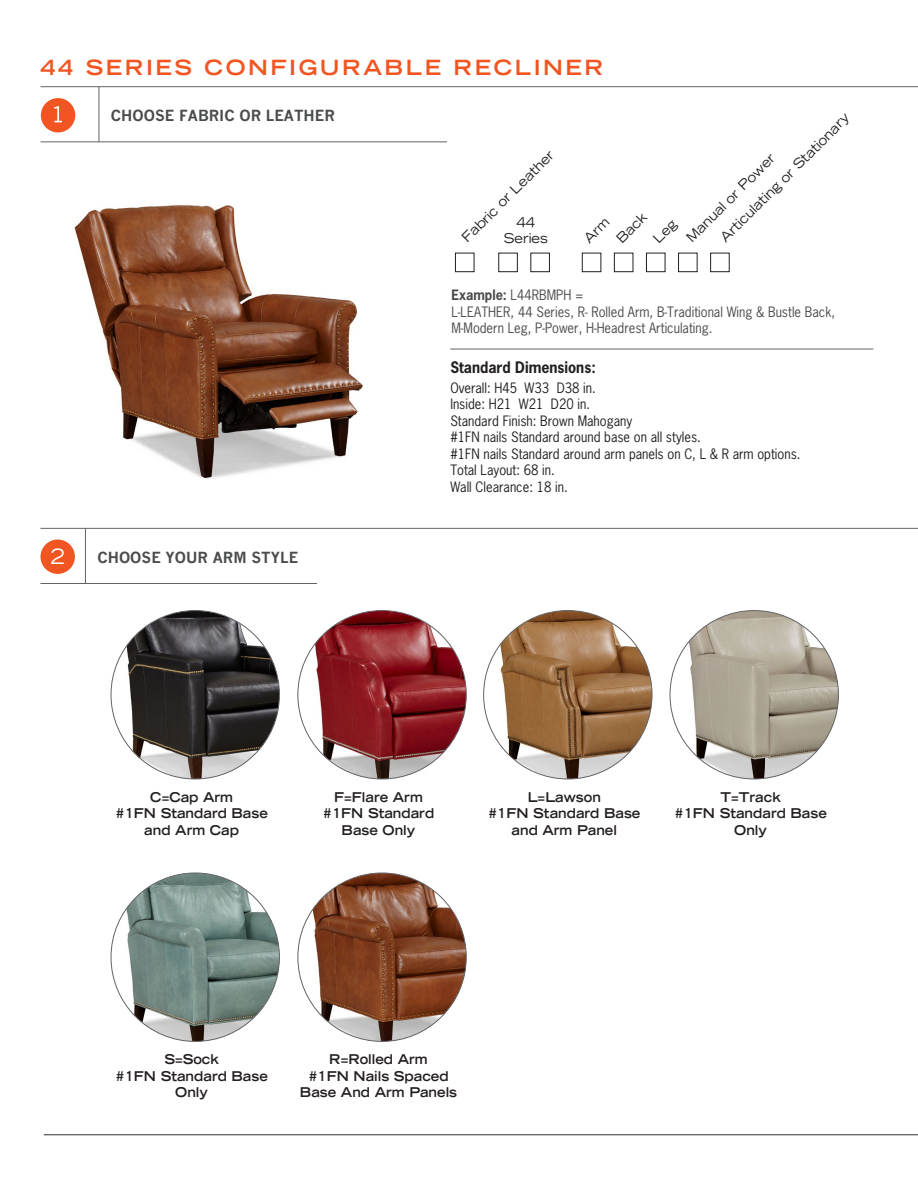
<style>
.page{position:relative;width:918px;height:1188px;background:#fff}
.page>*{position:absolute;margin:0;border:0;box-sizing:border-box;transform-origin:0 0}
.t1{font:700 expanded 21px "Trade Gothic LH";letter-spacing:.12em;color:#f15622}
.t2{font:expanded 21px "Trade Gothic LH";color:#fff;scale:.95 1}
.t3{font:700 15px "News Gothic";color:#4b4c4d}
.t4{font:700 15px "News Gothic";color:#231f20;scale:.95 1}
.t5{font:700 expanded 13.5px/16.5px "Trade Gothic LH";color:#231f20;text-align:center;scale:.95 1}
.t6{font:13.5px "News Gothic";color:#231f20;scale:.95 1}
.t7{font:13.5px/16.5px "News Gothic";color:#4b4c4d;scale:.95 1}
.t8{font:expanded 13.5px "Trade Gothic LH";color:#231f20;scale:.95 1}
.s1{font-weight:700}
</style>
<div class="page">
<hr style="left:44px;top:1134px;width:874px;height:1px;background:#636366">
<img style="left:484px;top:611px;width:168px;height:168px;border-radius:84px">
<img style="left:670px;top:611px;width:168px;height:168px;border-radius:84px">
<hr style="left:41px;top:86px;width:877px;height:1px;background:#636366">
<hr style="left:99px;top:87px;width:1px;height:55px;background:#636366">
<hr style="left:40px;top:142px;width:407px;height:1px;background:#636366">
<div style="left:41px;top:98px;width:34px;height:35px;background:#f15622;border-radius:50%"></div>
<svg style="left:54px;top:106px;width:8px;height:16px"></svg>
<hr style="left:40px;top:528px;width:878px;height:1px;background:#636366">
<hr style="left:85px;top:528px;width:1px;height:55px;background:#636366">
<div style="left:40px;top:540px;width:35px;height:34px;background:#f15622;border-radius:50%"></div>
<hr style="left:40px;top:583px;width:277px;height:1px;background:#636366">
<div style="left:455px;top:253px;width:19px;height:19px;border:1px solid #231f20"></div>
<div style="left:498px;top:253px;width:20px;height:19px;border:1px solid #231f20"></div>
<div style="left:530px;top:253px;width:20px;height:19px;border:1px solid #231f20"></div>
<div style="left:582px;top:253px;width:19px;height:19px;border:1px solid #231f20"></div>
<div style="left:614px;top:253px;width:19px;height:19px;border:1px solid #231f20"></div>
<div style="left:646px;top:253px;width:19px;height:19px;border:1px solid #231f20"></div>
<div style="left:678px;top:253px;width:20px;height:19px;border:1px solid #231f20"></div>
<div style="left:710px;top:253px;width:20px;height:19px;border:1px solid #231f20"></div>
<hr style="left:450px;top:349px;width:423px;height:1px;background:#636366">
<img style="left:111px;top:611px;width:168px;height:168px;border-radius:84px">
<img style="left:111px;top:873px;width:168px;height:168px;border-radius:84px">
<img style="left:298px;top:611px;width:168px;height:168px;border-radius:84px">
<img style="left:298px;top:873px;width:168px;height:168px;border-radius:84px">
<img style="left:74px;top:205px;width:289px;height:274px">
<p class="t1" style="left:40px;top:53px;width:564px">44 SERIES CONFIGURABLE RECLINER</p>
<p class="t3" style="left:111px;top:106px;width:225px">CHOOSE FABRIC OR LEATHER</p>
<p class="t8" style="left:458px;top:234px;width:132px;rotate:-45deg">Fabric or Leather</p>
<p class="t8" style="left:517px;top:213px;width:21px">44</p>
<p class="t8" style="left:504px;top:230px;width:48px">Series</p>
<p class="t8" style="left:612px;top:235px;width:41px;rotate:-45deg">Back</p>
<p class="t8" style="left:716px;top:234px;width:188px;rotate:-45deg">Articulating or Stationary</p>
<p class="t8" style="left:682px;top:234px;width:127px;rotate:-45deg">Manual or Power</p>
<p class="t7" style="left:451px;top:287px;width:405px"><span class="s1">Example:</span> L44RBMPH =<br>L-LEATHER, 44 Series, R- Rolled Arm, B-Traditional Wing &amp; Bustle Back,</p>
<p class="t7" style="left:451px;top:320px;width:276px">M-Modern Leg, P-Power, H-Headrest Articulating.</p>
<p class="t2" style="left:51px;top:542px;width:17px">2</p>
<p class="t3" style="left:97px;top:548px;width:202px">CHOOSE YOUR ARM STYLE</p>
<p class="t4" style="left:450px;top:357px;width:155px">Standard Dimensions:</p>
<p class="t6" style="left:450px;top:379px;width:155px">Overall: H45 W33 D38 in.</p>
<p class="t6" style="left:450px;top:396px;width:149px">Inside: H21 W21 D20 in.</p>
<p class="t6" style="left:450px;top:412px;width:193px">Standard Finish: Brown Mahogany</p>
<p class="t6" style="left:450px;top:429px;width:265px">#1FN nails Standard around base on all styles.</p>
<p class="t6" style="left:450px;top:445px;width:370px">#1FN nails Standard around arm panels on C, L &amp; R arm options.</p>
<p class="t6" style="left:450px;top:462px;width:111px">Total Layout: 68 in.</p>
<p class="t6" style="left:450px;top:478px;width:125px">Wall Clearance: 18 in.</p>
<p class="t5" style="left:150px;top:789px;width:89px">C=Cap Arm</p>
<p class="t5" style="left:115px;top:805px;width:162px">#1FN Standard Base</p>
<p class="t5" style="left:144px;top:822px;width:101px">and Arm Cap</p>
<p class="t5" style="left:334px;top:789px;width:95px">F=Flare Arm</p>
<p class="t5" style="left:323px;top:805px;width:119px">#1FN Standard<br>Base Only</p>
<p class="t5" style="left:528px;top:789px;width:79px">L=Lawson</p>
<p class="t5" style="left:488px;top:805px;width:162px">#1FN Standard Base</p>
<p class="t5" style="left:512px;top:822px;width:113px">and Arm Panel</p>
<p class="t5" style="left:721px;top:789px;width:65px">T=Track</p>
<p class="t5" style="left:674px;top:805px;width:162px">#1FN Standard Base</p>
<p class="t5" style="left:734px;top:822px;width:36px">Only</p>
<p class="t5" style="left:164px;top:1051px;width:59px">S=Sock</p>
<p class="t5" style="left:115px;top:1068px;width:162px">#1FN Standard Base</p>
<p class="t5" style="left:175px;top:1084px;width:36px">Only</p>
<p class="t5" style="left:329px;top:1051px;width:105px">R=Rolled Arm</p>
<p class="t5" style="left:308px;top:1068px;width:149px">#1FN Nails Spaced</p>
<p class="t5" style="left:300px;top:1084px;width:167px">Base And Arm Panels</p>
</div>
